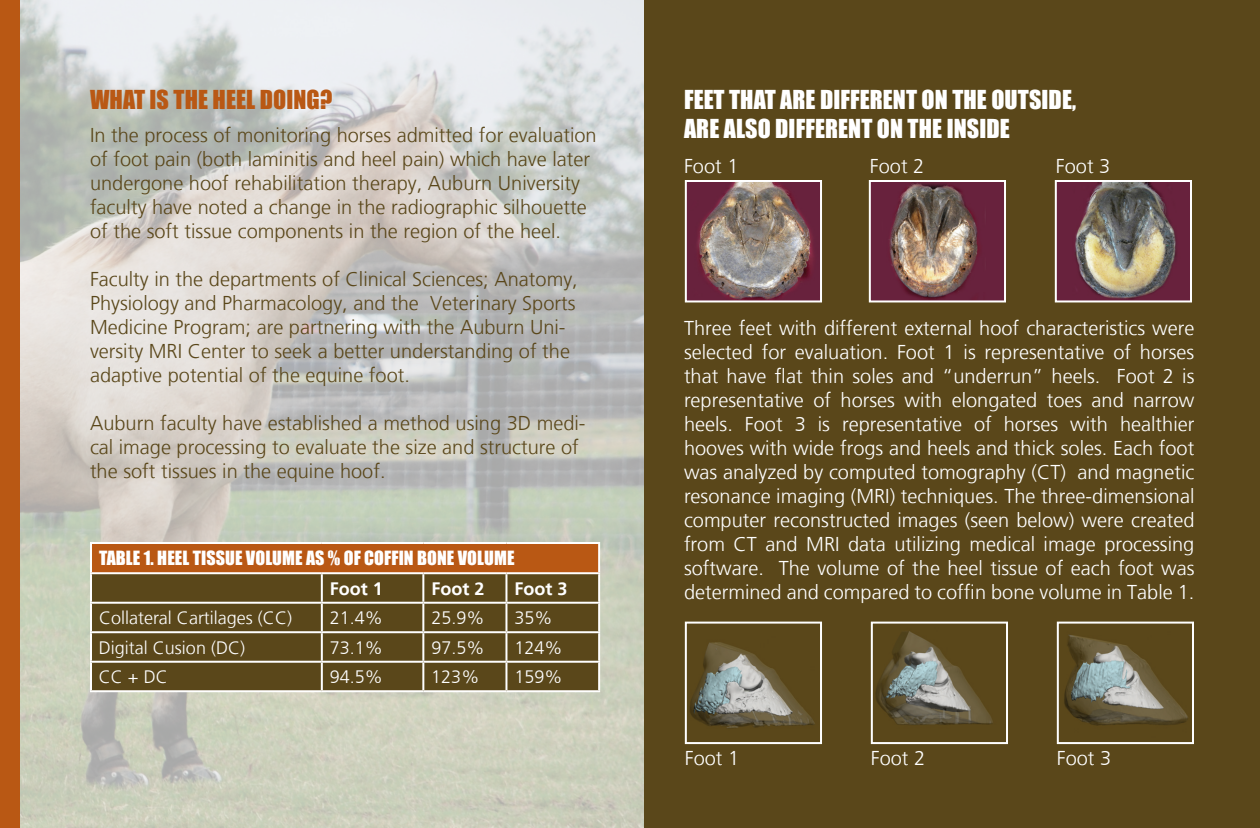
<style>
.page{position:relative;width:1260px;height:828px;background:#fff}
.page>*{position:absolute;margin:0;border:0;box-sizing:border-box;transform-origin:0 0}
.t1{font:24px "Impact";color:#fff}
.t2{font:24px "Impact";letter-spacing:.005em;color:#b95814}
.t3{font:300 20px/24px "Frutiger LT";color:#fff;text-align:justify}
.t4{font:300 20px/24px "Frutiger LT";color:#5a471a}
.t5{font:300 18px "Frutiger LT";color:#fff}
.t6{font:18px "Impact";letter-spacing:.005em;color:#fff}
.t7{font:700 18px "Frutiger LT";color:#fff}
</style>
<div class="page">
<img style="left:20px;top:0;width:625px;height:828px">
<div style="left:0;top:0;width:20px;height:828px;background:#b95814"></div>
<div style="left:645px;top:0;width:615px;height:828px;background:#5a471a"></div>
<div style="left:91px;top:543px;width:508px;height:30px;background:#b95814"></div>
<div style="left:92px;top:574px;width:506px;height:116px;background:#5a471a"></div>
<hr style="left:90px;top:542px;width:232px;height:2px;background:#fff">
<hr style="left:90px;top:544px;width:2px;height:28px;background:#fff">
<hr style="left:322px;top:542px;width:101px;height:2px;background:#fff">
<hr style="left:423px;top:542px;width:83px;height:2px;background:#fff">
<hr style="left:506px;top:542px;width:94px;height:2px;background:#fff">
<hr style="left:598px;top:544px;width:2px;height:28px;background:#fff">
<hr style="left:90px;top:572px;width:232px;height:2px;background:#fff">
<hr style="left:90px;top:574px;width:2px;height:28px;background:#fff">
<hr style="left:322px;top:572px;width:101px;height:2px;background:#fff">
<hr style="left:321px;top:574px;width:2px;height:28px;background:#fff">
<hr style="left:423px;top:572px;width:83px;height:2px;background:#fff">
<hr style="left:422px;top:574px;width:2px;height:28px;background:#fff">
<hr style="left:506px;top:572px;width:94px;height:2px;background:#fff">
<hr style="left:505px;top:574px;width:2px;height:28px;background:#fff">
<hr style="left:598px;top:574px;width:2px;height:28px;background:#fff">
<hr style="left:90px;top:602px;width:232px;height:2px;background:#fff">
<hr style="left:90px;top:604px;width:2px;height:27px;background:#fff">
<hr style="left:322px;top:602px;width:101px;height:2px;background:#fff">
<hr style="left:321px;top:604px;width:2px;height:27px;background:#fff">
<hr style="left:423px;top:602px;width:83px;height:2px;background:#fff">
<hr style="left:422px;top:604px;width:2px;height:27px;background:#fff">
<hr style="left:506px;top:602px;width:94px;height:2px;background:#fff">
<hr style="left:505px;top:604px;width:2px;height:27px;background:#fff">
<hr style="left:598px;top:604px;width:2px;height:27px;background:#fff">
<hr style="left:90px;top:631px;width:232px;height:2px;background:#fff">
<hr style="left:90px;top:633px;width:2px;height:28px;background:#fff">
<hr style="left:322px;top:631px;width:101px;height:2px;background:#fff">
<hr style="left:321px;top:633px;width:2px;height:28px;background:#fff">
<hr style="left:423px;top:631px;width:83px;height:2px;background:#fff">
<hr style="left:422px;top:633px;width:2px;height:28px;background:#fff">
<hr style="left:506px;top:631px;width:94px;height:2px;background:#fff">
<hr style="left:505px;top:633px;width:2px;height:28px;background:#fff">
<hr style="left:598px;top:633px;width:2px;height:28px;background:#fff">
<hr style="left:90px;top:661px;width:232px;height:2px;background:#fff">
<hr style="left:90px;top:663px;width:2px;height:27px;background:#fff">
<hr style="left:322px;top:661px;width:101px;height:2px;background:#fff">
<hr style="left:321px;top:663px;width:2px;height:27px;background:#fff">
<hr style="left:423px;top:661px;width:83px;height:2px;background:#fff">
<hr style="left:422px;top:663px;width:2px;height:27px;background:#fff">
<hr style="left:506px;top:661px;width:94px;height:2px;background:#fff">
<hr style="left:505px;top:663px;width:2px;height:27px;background:#fff">
<hr style="left:598px;top:663px;width:2px;height:27px;background:#fff">
<hr style="left:90px;top:690px;width:232px;height:2px;background:#fff">
<hr style="left:322px;top:690px;width:101px;height:2px;background:#fff">
<hr style="left:423px;top:690px;width:83px;height:2px;background:#fff">
<hr style="left:506px;top:690px;width:94px;height:2px;background:#fff">
<img style="left:690px;top:642px;width:125px;height:86px">
<div style="left:685px;top:622px;width:137px;height:122px;border:2px solid #fff"></div>
<img style="left:688px;top:183px;width:131px;height:116px">
<div style="left:685px;top:180px;width:137px;height:122px;border:2px solid #fff"></div>
<img style="left:1064px;top:635px;width:124px;height:91px">
<div style="left:1057px;top:622px;width:137px;height:122px;border:2px solid #fff"></div>
<img style="left:1058px;top:183px;width:131px;height:116px">
<div style="left:1055px;top:180px;width:137px;height:122px;border:2px solid #fff"></div>
<img style="left:875px;top:631px;width:118px;height:94px">
<div style="left:871px;top:622px;width:137px;height:122px;border:2px solid #fff"></div>
<img style="left:872px;top:183px;width:131px;height:116px">
<div style="left:869px;top:180px;width:137px;height:122px;border:2px solid #fff"></div>
<p class="t2" style="left:90px;top:85px;width:244px">WHAT IS THE HEEL DOING?</p>
<p class="t4" style="left:90px;top:123px;width:508px">In the process of monitoring horses admitted for evaluation of foot pain (both laminitis and heel pain) which have later undergone hoof rehabilitation therapy, Auburn University faculty have noted a change in the radiographic silhouette of the soft tissue components in the region of the heel.</p>
<p class="t4" style="left:90px;top:267px;width:489px">Faculty in the departments of Clinical Sciences; Anatomy, Physiology and Pharmacology, and the Veterinary Sports Medicine Program; are partnering with the Auburn Uni&shy;versity MRI Center to seek a better understanding of the adaptive potential of the equine foot.</p>
<p class="t4" style="left:90px;top:411px;width:497px">Auburn faculty have established a method using 3D medi&shy;cal image processing to evaluate the size and structure of the soft tissues in the equine hoof.</p>
<p class="t6" style="left:99px;top:547px;width:18px">TABLE</p>
<p class="t6" style="left:144px;top:547px;width:240px">1. HEEL TISSUE VOLUME AS % OF COFFIN</p>
<p class="t6" style="left:417px;top:547px;width:88px">BONE VOLUME</p>
<p class="t7" style="left:330px;top:578px;width:55px">Foot 1</p>
<p class="t7" style="left:431px;top:578px;width:55px">Foot 2</p>
<p class="t7" style="left:514px;top:578px;width:55px">Foot 3</p>
<p class="t5" style="left:99px;top:608px;width:195px">Collateral Cartilages (CC)</p>
<p class="t5" style="left:330px;top:608px;width:55px">21.4%</p>
<p class="t5" style="left:431px;top:608px;width:55px">25.9%</p>
<p class="t5" style="left:514px;top:608px;width:40px">35%</p>
<p class="t5" style="left:99px;top:637px;width:148px">Digital Cusion (DC)</p>
<p class="t5" style="left:330px;top:637px;width:55px">73.1%</p>
<p class="t5" style="left:431px;top:637px;width:55px">97.5%</p>
<p class="t5" style="left:514px;top:637px;width:50px">124%</p>
<p class="t5" style="left:99px;top:667px;width:70px">CC + DC</p>
<p class="t5" style="left:330px;top:667px;width:55px">94.5%</p>
<p class="t5" style="left:431px;top:667px;width:50px">123%</p>
<p class="t5" style="left:514px;top:667px;width:50px">159%</p>
<p class="t1" style="left:684px;top:85px;width:58px">FEET THAT</p>
<p class="t1" style="left:780px;top:85px;width:52px">ARE DIFFERENT</p>
<p class="t1" style="left:922px;top:85px;width:108px">ON THE OUTSIDE</p>
<p class="t1" style="left:1072px;top:85px;width:6px">,</p>
<p class="t1" style="left:684px;top:114px;width:53px">ARE ALSO</p>
<p class="t1" style="left:775px;top:114px;width:12px">DIFFERENT</p>
<p class="t1" style="left:877px;top:114px;width:82px">ONTHE INSIDE</p>
<p class="t3" style="left:684px;top:154px;width:56px">Foot 1</p>
<p class="t3" style="left:870px;top:154px;width:56px">Foot 2</p>
<p class="t3" style="left:1056px;top:154px;width:56px">Foot 3</p>
<p class="t3" style="left:684px;top:316px;width:512px">Three feet with different external hoof characteristics were selected for evaluation. Foot 1 is representative of horses that have flat thin soles and “underrun” heels. Foot 2 is representative of horses with elongated toes and narrow heels. Foot 3 is representative of horses with healthier hooves with wide frogs and heels and thick soles. Each foot was analyzed by computed tomography (CT) and magnetic resonance imaging (MRI) techniques. The three-dimensional computer reconstructed images (seen below) were created from CT and MRI data utilizing medical image processing software. The volume of the heel tissue of each foot was determined and compared to coffin bone volume in Table 1.</p>
<p class="t3" style="left:685px;top:747px;width:56px">Foot 1</p>
<p class="t3" style="left:871px;top:747px;width:56px">Foot 2</p>
<p class="t3" style="left:1057px;top:747px;width:56px">Foot 3</p>
</div>
